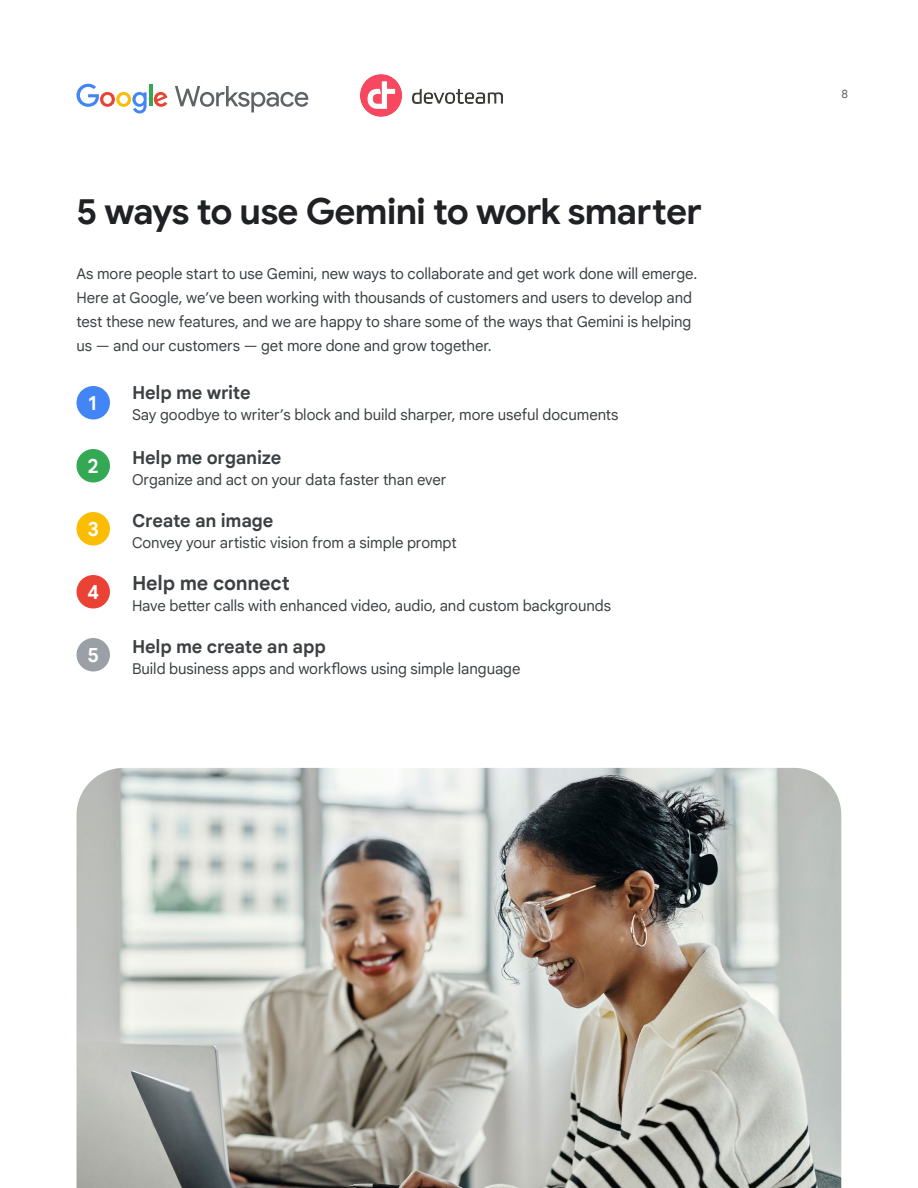
<style>
.page{position:relative;width:918px;height:1188px;background:#fff}
.page>*{position:absolute;margin:0;border:0;box-sizing:border-box;transform-origin:0 0}
.t1{font:700 36px "Google Sans";letter-spacing:-.025em;color:#202124}
.t2{font:700 19.5px "Google Sans Text";letter-spacing:-.01em;color:#3c4043}
.t3{font:700 19.5px "Google Sans Text";color:#fff}
.t4{font:700 18px "Google Sans Text";letter-spacing:-.015em;color:#3c4043}
.t5{font:15px/24px "Google Sans Text";letter-spacing:-.005em;color:#3c4043}
.t6{font:12px "Google Sans";color:#5f6368}
</style>
<div class="page">
<svg style="left:175px;top:86px;width:133px;height:26px"></svg>
<svg style="left:77px;top:84px;width:70px;height:29px"></svg>
<hr style="left:149px;top:85px;width:3px;height:21px;background:#34a853">
<svg style="left:154px;top:92px;width:13px;height:15px"></svg>
<div style="left:76px;top:386px;width:34px;height:34px;background:#4285f4;border-radius:50%"></div>
<div style="left:76px;top:449px;width:34px;height:34px;background:#34a853;border-radius:50%"></div>
<div style="left:76px;top:512px;width:34px;height:34px;background:#fbbc04;border-radius:50%"></div>
<div style="left:76px;top:575px;width:34px;height:34px;background:#ea4335;border-radius:50%"></div>
<div style="left:76px;top:638px;width:34px;height:34px;background:#9aa0a6;border-radius:50%"></div>
<img style="left:76px;top:768px;width:765px;height:420px">
<img style="left:360px;top:74px;width:143px;height:43px">
<h1 class="t1" style="left:76px;top:189px;width:627px">5 ways to use Gemini to work smarter</h1>
<p class="t5" style="left:76px;top:261px;width:622px">As more people start to use Gemini, new ways to collaborate and get work done will emerge.<br>Here at Google, we’ve been working with thousands of customers and users to develop and test these new features, and we are happy to share some of the ways that Gemini is helping us — and our customers — get more done and grow together.</p>
<p class="t4" style="left:132px;top:379px;width:120px">Help me write</p>
<p class="t5" style="left:132px;top:402px;width:488px">Say goodbye to writer’s block and build sharper, more useful documents</p>
<p class="t4" style="left:132px;top:444px;width:151px">Help me organize</p>
<p class="t5" style="left:132px;top:467px;width:316px">Organize and act on your data faster than ever</p>
<p class="t4" style="left:132px;top:507px;width:143px">Create an image</p>
<p class="t5" style="left:132px;top:530px;width:326px">Convey your artistic vision from a simple prompt</p>
<h2 class="t2" style="left:132px;top:568px;width:159px">Help me connect</h2>
<p class="t5" style="left:132px;top:593px;width:481px">Have better calls with enhanced video, audio, and custom backgrounds</p>
<p class="t4" style="left:132px;top:633px;width:195px">Help me create an app</p>
<p class="t5" style="left:132px;top:656px;width:390px">Build business apps and workflows using simple language</p>
<h2 class="t3" style="left:89px;top:388px;width:10px">1</h2>
<h2 class="t3" style="left:88px;top:451px;width:13px">2</h2>
<h2 class="t3" style="left:88px;top:514px;width:13px">3</h2>
<h2 class="t3" style="left:87px;top:577px;width:14px">4</h2>
<h2 class="t3" style="left:87px;top:640px;width:13px">5</h2>
<p class="t6" style="left:842px;top:86px;width:8px">8</p>
</div>
